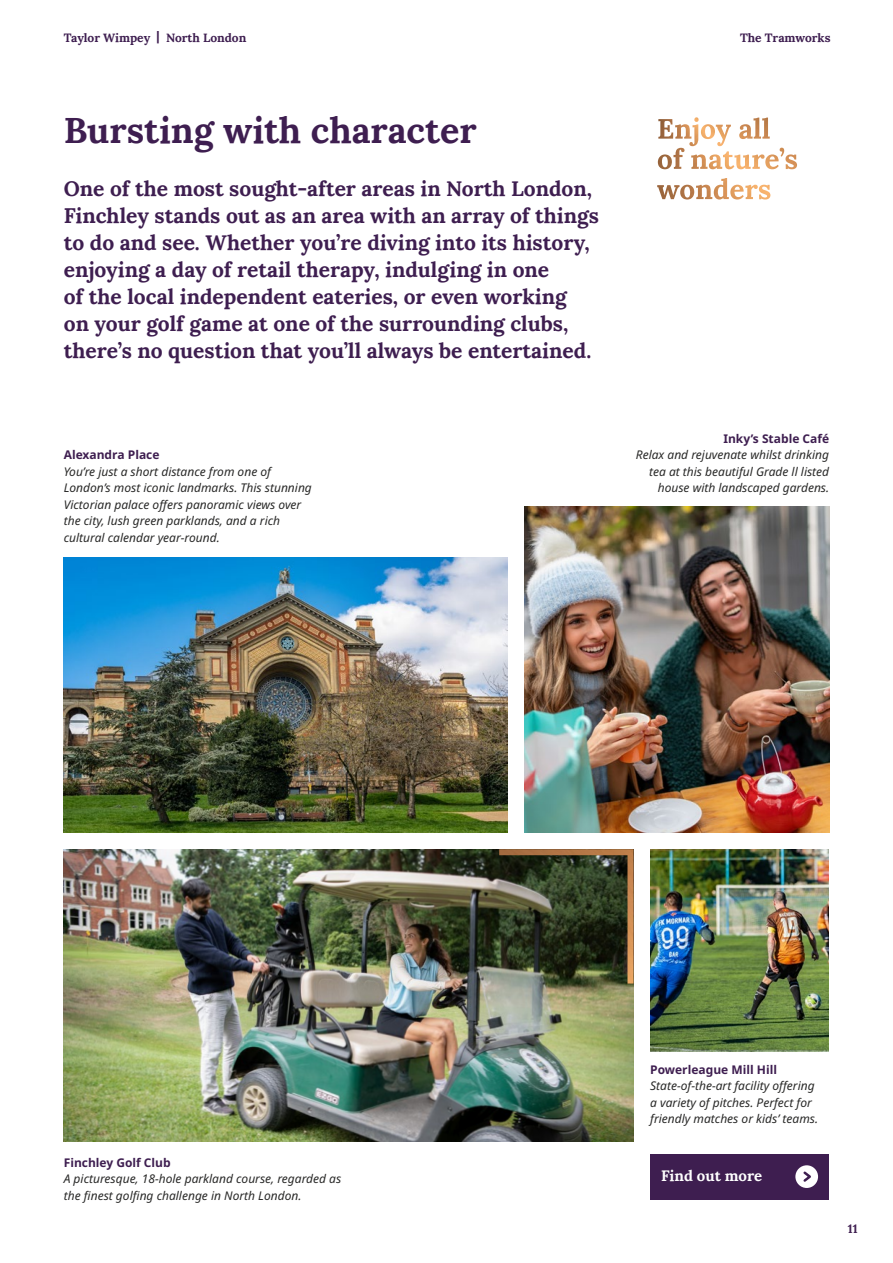
<style>
.page{position:relative;width:893px;height:1263px;background:#fff}
.page>*{position:absolute;margin:0;border:0;box-sizing:border-box;transform-origin:0 0}
.t1{font:700 36px "Lora";color:#3e1e50}
.t2{font:700 21px/27px "Lora";color:#3e1e50}
.t3{font:700 15px "Lora";color:#fff}
.t4{font:italic 12px/16.5px "Noto Sans";color:#282827}
.t5{font:700 12px "Noto Sans";color:#3e1e50}
.t6{font:700 12px "Lora";color:#3e1e50}
</style>
<div class="page">
<img style="left:524px;top:507px;width:305px;height:325px">
<img style="left:64px;top:849px;width:570px;height:292px">
<img style="left:650px;top:849px;width:179px;height:202px">
<img style="left:696px;top:178px;width:74px;height:22px">
<img style="left:673px;top:148px;width:124px;height:21px">
<img style="left:658px;top:117px;width:112px;height:22px">
<div style="left:651px;top:1154px;width:178px;height:45px;background:#3e1e50"></div>
<div style="left:795px;top:1165px;width:23px;height:23px;background:#fff;border-radius:50%"></div>
<svg style="left:803px;top:1171px;width:8px;height:11px"></svg>
<img style="left:499px;top:849px;width:135px;height:134px">
<img style="left:64px;top:557px;width:443px;height:275px">
<p class="t6" style="left:64px;top:27px;width:184px">Taylor Wimpey | North London</p>
<p class="t6" style="left:740px;top:27px;width:92px">The Tramworks</p>
<h1 class="t1" style="left:64px;top:99px;width:414px">Bursting with character</h1>
<p class="t2" style="left:64px;top:173px;width:537px">One of the most sought-after areas in North London, Finchley stands out as an area with an array of things to do and see. Whether you’re diving into its history, enjoying a day of retail therapy, indulging in one<br>of the local independent eateries, or even working<br>on your golf game at one of the surrounding clubs, there’s no question that you’ll always be entertained.</p>
<p class="t5" style="left:64px;top:447px;width:97px">Alexandra Place</p>
<p class="t4" style="left:64px;top:463px;width:250px">You’re just a short distance from one of London’s most iconic landmarks. This stunning Victorian palace offers panoramic views over the city, lush green parklands, and a rich cultural calendar year-round.</p>
<p class="t5" style="left:723px;top:430px;width:107px">Inky’s Stable Café</p>
<p class="t4" style="left:636px;top:447px;width:195px;text-align:right">Relax and rejuvenate whilst drinking tea at this beautiful Grade ll listed house with landscaped gardens.</p>
<p class="t5" style="left:64px;top:1154px;width:108px">Finchley Golf Club</p>
<p class="t4" style="left:64px;top:1170px;width:279px">A picturesque, 18-hole parkland course, regarded as the finest golfing challenge in North London.</p>
<p class="t5" style="left:650px;top:1061px;width:128px">Powerleague Mill Hill</p>
<p class="t4" style="left:650px;top:1078px;width:169px">State-of-the-art facility offering a variety of pitches. Perfect for friendly matches or kids’ teams.</p>
<p class="t3" style="left:661px;top:1163px;width:103px">Find out more</p>
<p class="t6" style="left:848px;top:1219px;width:11px">11</p>
</div>
